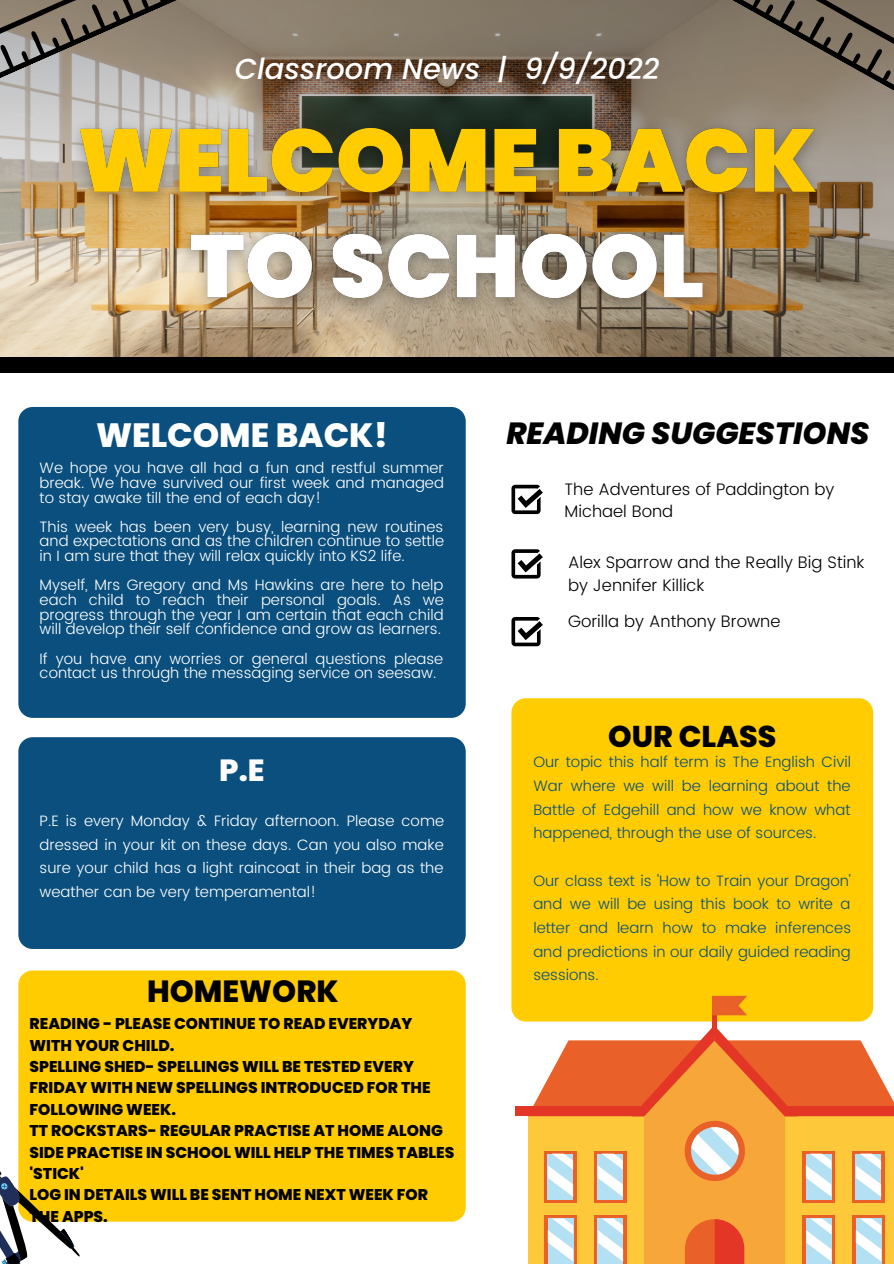
<style>
.page{position:relative;width:894px;height:1264px;background:#fff}
.page>*{position:absolute;margin:0;border:0;box-sizing:border-box;transform-origin:0 0}
.t1{font:800 33.6px "Poppins";color:#fff}
.t2{font:italic 800 30.6px "Poppins";color:#000}
.t3{font:800 30.6px "Poppins";color:#000}
.t4{font:800 30.6px "Poppins";color:#fff}
.t5{font:800 30px "Poppins";color:#000}
.t6{font:italic 500 28.95px "Poppins";color:#fff}
.t7{font:300 16.65px/22.5px "Poppins";color:#000}
.t8{font:800 15.6px/21.5px "Poppins";color:#000}
.t9{font:300 15px/14.7px "Poppins";color:#fff;text-align:justify}
.t10{font:300 15px/23.7px "Poppins";color:#0a4f7d;text-align:justify}
</style>
<div class="page">
<img style="left:0;top:267px;width:893px;height:89px">
<div style="left:18px;top:407px;width:447px;height:311px;background:#0a4f7d;border-radius:14px"></div>
<div style="left:18px;top:737px;width:447px;height:211px;background:#0a4f7d;border-radius:14px"></div>
<div style="left:511px;top:698px;width:361px;height:323px;background:#ffcc01;border-radius:14px"></div>
<div style="left:18px;top:970px;width:447px;height:251px;background:#ffcc01;border-radius:14px"></div>
<svg style="left:0;top:0;width:893px;height:267px;background:#8e806f"></svg>
<svg style="left:511px;top:485px;width:31px;height:29px"></svg>
<svg style="left:511px;top:549px;width:31px;height:29px"></svg>
<svg style="left:511px;top:617px;width:31px;height:29px"></svg>
<div style="left:0;top:356px;width:893px;height:16px;background:#000"></div>
<div style="left:515px;top:1106px;width:378px;height:10px;background:#e43626"></div>
<svg style="left:527px;top:1025px;width:366px;height:238px"></svg>
<div style="left:711px;top:1005px;width:5px;height:33px;background:#e43626"></div>
<svg style="left:711px;top:995px;width:36px;height:20px"></svg>
<svg style="left:0;top:1143px;width:85px;height:120px"></svg>
<svg style="left:0;top:0;width:259px;height:108px;background:#8e8478"></svg>
<svg style="left:632px;top:0;width:261px;height:119px;background:#7a6f5f"></svg>
<img style="left:55px;top:80px;width:783px;height:167px">
<img style="left:169px;top:184px;width:556px;height:169px">
<h3 class="t6" style="left:235px;top:48px;width:426px">Classroom News | 9/9/2022</h3>
<h1 class="t1" style="left:96px;top:411px;width:293px">WELCOME BACK!</h1>
<h2 class="t2" style="left:506px;top:411px;width:364px">READING SUGGESTIONS</h2>
<p class="t9" style="left:40px;top:461px;width:405px">We hope you have all had a fun and restful summer break. We have survived our first week and managed to stay awake till the end of each day!</p>
<p class="t9" style="left:40px;top:519px;width:406px">This week has been very busy, learning new routines and expectations and as the children continue to settle in I am sure that they will relax quickly into KS2 life.</p>
<p class="t9" style="left:40px;top:578px;width:405px">Myself, Mrs Gregory and Ms Hawkins are here to help each child to reach their personal goals. As we progress through the year I am certain that each child will develop their self confidence and grow as learners.</p>
<p class="t9" style="left:40px;top:651px;width:405px">If you have any worries or general questions please contact us through the messaging service on seesaw.</p>
<h2 class="t4" style="left:219px;top:748px;width:47px">P.E</h2>
<p class="t9" style="left:40px;top:809px;width:406px;line-height:23.7px">P.E is every Monday &amp; Friday afternoon. Please come dressed in your kit on these days. Can you also make sure your child has a light raincoat in their bag as the weather can be very temperamental!</p>
<h2 class="t3" style="left:147px;top:970px;width:193px">HOMEWORK</h2>
<p class="t8" style="left:29px;top:1012px;width:426px">READING - PLEASE CONTINUE TO READ EVERYDAY<br>WITH YOUR CHILD.<br>SPELLING SHED- SPELLINGS WILL BE TESTED EVERY<br>FRIDAY WITH NEW SPELLINGS INTRODUCED FOR THE<br>FOLLOWING WEEK.<br>TT ROCKSTARS- REGULAR PRACTISE AT HOME ALONG<br>SIDE PRACTISE IN SCHOOL WILL HELP THE TIMES TABLES 'STICK'<br>LOG IN DETAILS WILL BE SENT HOME NEXT WEEK FOR<br>THE APPS.</p>
<p class="t7" style="left:564px;top:477px;width:271px">The Adventures of Paddington by<br>Michael Bond</p>
<p class="t7" style="left:568px;top:551px;width:298px">Alex Sparrow and the Really Big Stink by Jennifer Killick</p>
<p class="t7" style="left:568px;top:609px;width:214px">Gorilla by Anthony Browne</p>
<h3 class="t5" style="left:608px;top:715px;width:169px">OUR CLASS</h3>
<p class="t10" style="left:533px;top:750px;width:319px">Our topic this half term is The English Civil War where we will be learning about the Battle of Edgehill and how we know what happened, through the use of sources.</p>
<p class="t10" style="left:533px;top:868px;width:319px">Our class text is 'How to Train your Dragon' and we will be using this book to write a letter and learn how to make inferences and predictions in our daily guided reading sessions.</p>
</div>
